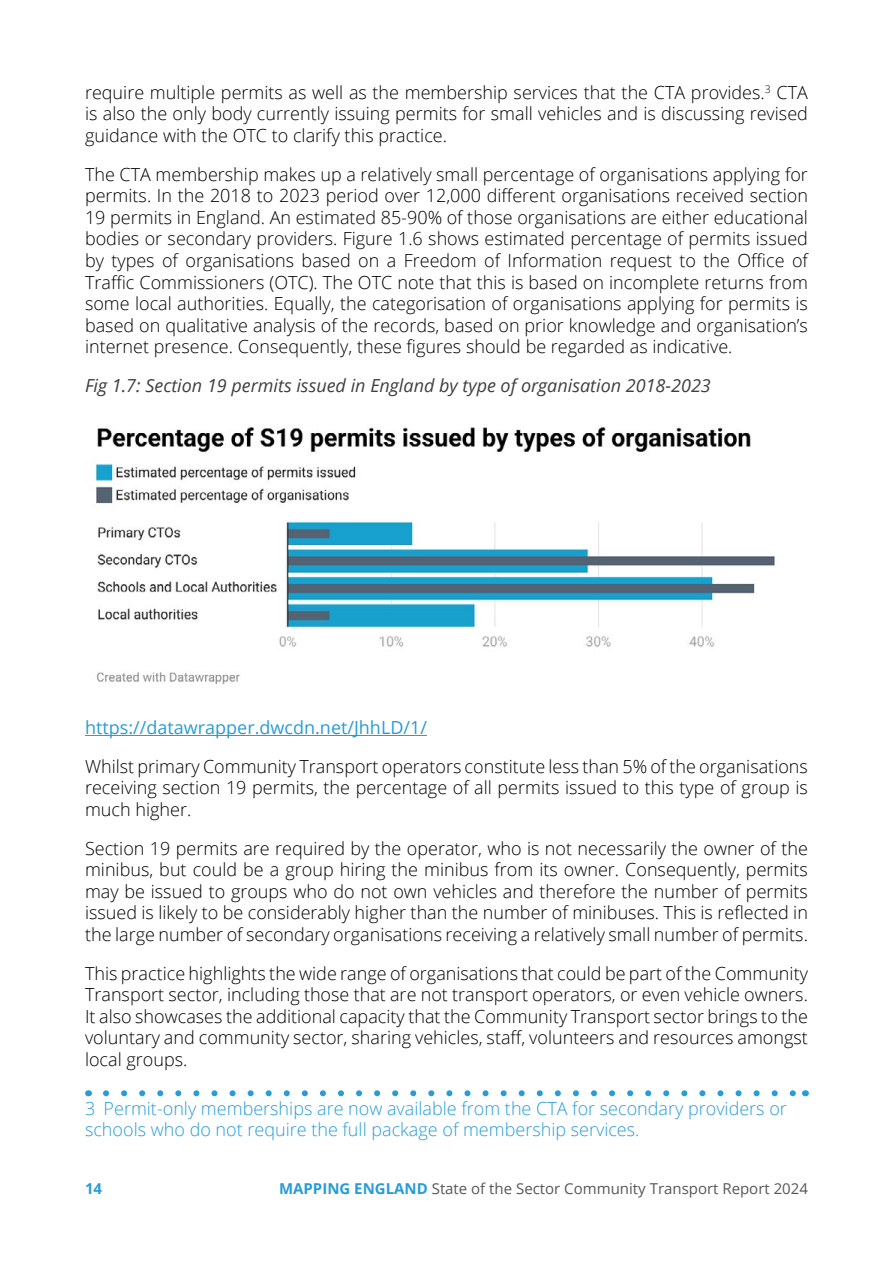
<style>
.page{position:relative;width:893px;height:1263px;background:#fff}
.page>*{position:absolute;margin:0;border:0;box-sizing:border-box;transform-origin:0 0}
.t1{font:300 18px/21.6px "Open Sans";color:#000;text-align:justify}
.t2{font:300 18px/21.6px "Open Sans";color:#279cd8}
.t3{font:italic 18px "Open Sans";color:#404040}
.t4{font:18px "Open Sans";color:#279cd8}
.t5{font:15px "Open Sans";color:#575757}
.t6{font:700 15px "Open Sans";color:#279cd8}
.s1{font-weight:700;color:#279cd8}
</style>
<div class="page">
<hr style="left:85px;top:735px;width:342px;height:1px;background:#279cd8">
<img style="left:93px;top:427px;width:682px;height:257px">
<svg style="left:106px;top:1090px;width:690px;height:6px"></svg>
<p class="t1" style="left:85px;top:81px;width:724px">require multiple permits as well as the membership services that the CTA provides.<sup>3</sup> CTA is also the only body currently issuing permits for small vehicles and is discussing revised guidance with the OTC to clarify this practice.</p>
<p class="t1" style="left:85px;top:163px;width:724px">The CTA membership makes up a relatively small percentage of organisations applying for permits. In the 2018 to 2023 period over 12,000 different organisations received section 19 permits in England. An estimated 85-90% of those organisations are either educational bodies or secondary providers. Figure 1.6 shows estimated percentage of permits issued by types of organisations based on a Freedom of Information request to the Office of Traffic Commissioners (OTC). The OTC note that this is based on incomplete returns from some local authorities. Equally, the categorisation of organisations applying for permits is based on qualitative analysis of the records, based on prior knowledge and organisation’s internet presence. Consequently, these figures should be regarded as indicative.</p>
<p class="t3" style="left:85px;top:373px;width:627px">Fig 1.7: Section 19 permits issued in England by type of organisation 2018-2023</p>
<p class="t4" style="left:85px;top:715px;width:343px">https://datawrapper.dwcdn.net/JhhLD/1/</p>
<p class="t1" style="left:85px;top:755px;width:724px">Whilst primary Community Transport operators constitute less than 5% of the organisations receiving section 19 permits, the percentage of all permits issued to this type of group is much higher.</p>
<p class="t1" style="left:85px;top:837px;width:724px">Section 19 permits are required by the operator, who is not necessarily the owner of the minibus, but could be a group hiring the minibus from its owner. Consequently, permits may be issued to groups who do not own vehicles and therefore the number of permits issued is likely to be considerably higher than the number of minibuses. This is reflected in the large number of secondary organisations receiving a relatively small number of permits.</p>
<p class="t1" style="left:85px;top:962px;width:724px">This practice highlights the wide range of organisations that could be part of the Community Transport sector, including those that are not transport operators, or even vehicle owners.<br>It also showcases the additional capacity that the Community Transport sector brings to the voluntary and community sector, sharing vehicles, staff, volunteers and resources amongst local groups.</p>
<p class="t2" style="left:85px;top:1097px;width:703px">3 Permit-only memberships are now available from the CTA for secondary providers or schools who do not require the full package of membership services.</p>
<p class="t6" style="left:85px;top:1177px;width:19px">14</p>
<p class="t5" style="left:279px;top:1178px;width:530px"><span class="s1">MAPPING ENGLAND</span> State of the Sector Community Transport Report 2024</p>
</div>
